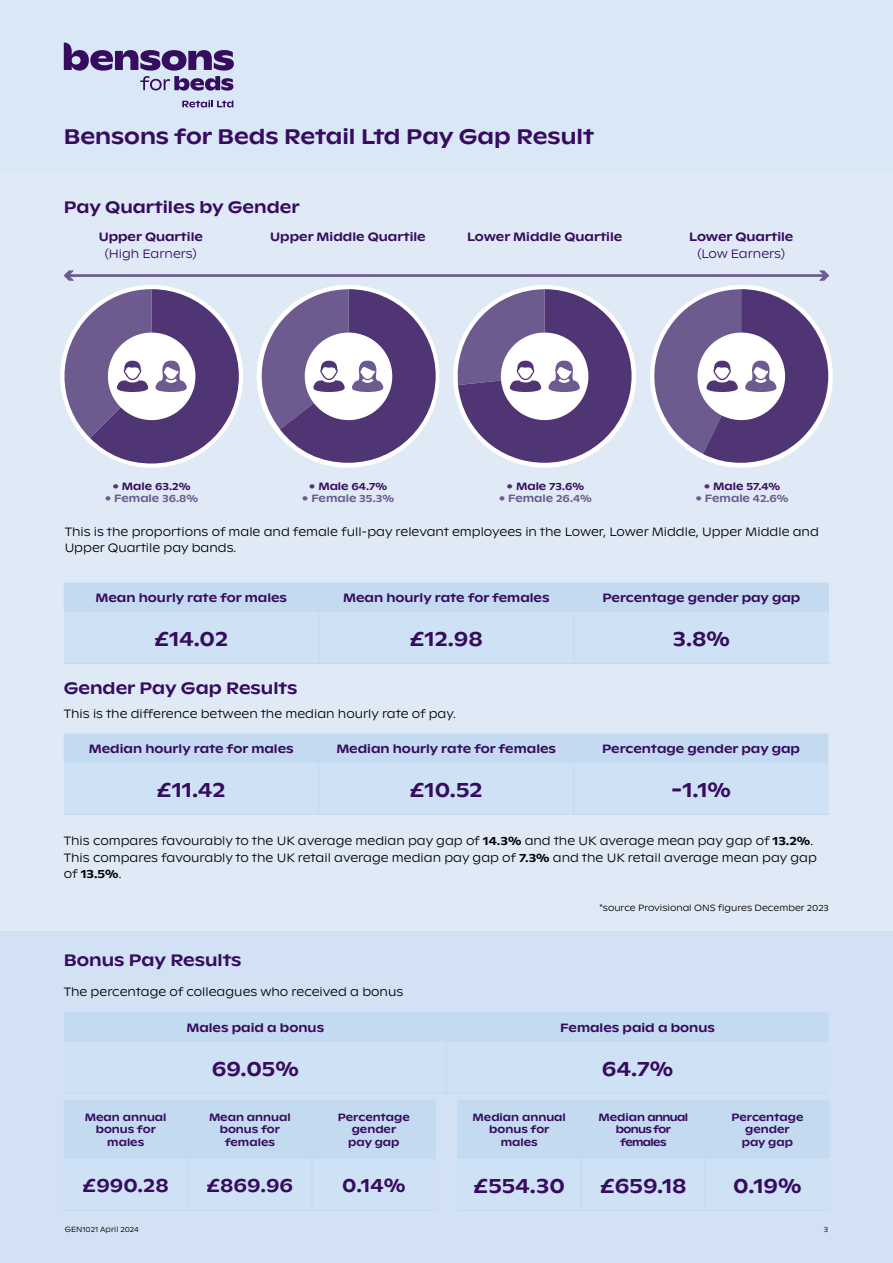
<style>
.page{position:relative;width:893px;height:1263px;background:#dae7f6}
.page>*{position:absolute;margin:0;border:0;box-sizing:border-box;transform-origin:0 0}
.t1{font:500 21px "Bensons Ginto Nord";color:#360c5e}
.t2{font:500 19.5px "Bensons Ginto Nord";color:#360c5e}
.t3{font:500 16.5px "Bensons Ginto Nord";color:#360c5e}
.t4{font:300 12px/16.5px "Bensons Ginto Nord";color:#000}
.t5{font:500 12px "Bensons Ginto Nord";color:#360c5e}
.t6{font:300 12px "Bensons Ginto Nord";color:#360c5e}
.t7{font:500 10.5px/12.6px "Bensons Ginto Nord";color:#360c5e;text-align:center}
.t8{font:500 10.5px "Bensons Ginto Nord";color:#6d5a8f}
.t9{font:500 10.5px/12.6px "Bensons Ginto Nord";letter-spacing:-.06em;color:#360c5e;text-align:center}
.t10{font:300 9px "Bensons Ginto Nord";color:#000}
.t11{font:300 7.5px "Bensons Ginto Nord";color:#000}
.s1{font-weight:300;color:#503574}
.s2{font-weight:300}
.s3{font-weight:500}
</style>
<div class="page">
<div style="left:0;top:171px;width:893px;height:760px;background:#e0eaf7"></div>
<div style="left:0;top:931px;width:893px;height:332px;background:#d2e2f4"></div>
<svg style="left:64px;top:583px;width:765px;height:80px;background:#cadef2"></svg>
<hr style="left:318px;top:612px;width:1px;height:51px;background:#c4daf1">
<hr style="left:573px;top:612px;width:1px;height:51px;background:#c4daf1">
<hr style="left:64px;top:663px;width:255px;height:1px;background:#c4daf1">
<hr style="left:319px;top:663px;width:255px;height:1px;background:#c4daf1">
<hr style="left:574px;top:663px;width:255px;height:1px;background:#c4daf1">
<div style="left:64px;top:1100px;width:372px;height:59px;background:#c4daf1"></div>
<hr style="left:187px;top:1159px;width:1px;height:50px;background:#c4daf1">
<hr style="left:311px;top:1159px;width:1px;height:50px;background:#c4daf1">
<hr style="left:64px;top:1209px;width:124px;height:2px;background:#c4daf1">
<hr style="left:188px;top:1209px;width:124px;height:2px;background:#c4daf1">
<hr style="left:312px;top:1209px;width:124px;height:2px;background:#c4daf1">
<div style="left:457px;top:1100px;width:372px;height:59px;background:#c4daf1"></div>
<hr style="left:581px;top:1159px;width:1px;height:50px;background:#c4daf1">
<hr style="left:705px;top:1159px;width:1px;height:50px;background:#c4daf1">
<hr style="left:457px;top:1209px;width:124px;height:2px;background:#c4daf1">
<hr style="left:581px;top:1209px;width:124px;height:2px;background:#c4daf1">
<hr style="left:705px;top:1209px;width:124px;height:2px;background:#c4daf1">
<div style="left:64px;top:1012px;width:765px;height:30px;background:#c4daf1"></div>
<hr style="left:446px;top:1042px;width:1px;height:50px;background:#c4daf1">
<hr style="left:64px;top:1092px;width:382px;height:1px;background:#c4daf1">
<hr style="left:446px;top:1092px;width:383px;height:1px;background:#c4daf1">
<hr style="left:67px;top:274px;width:759px;height:3px;background:#6d5a8f">
<svg style="left:63px;top:270px;width:12px;height:11px"></svg>
<svg style="left:818px;top:270px;width:12px;height:11px"></svg>
<svg style="left:182px;top:100px;width:51px;height:7px"></svg>
<svg style="left:64px;top:43px;width:170px;height:48px"></svg>
<svg style="left:64px;top:733px;width:765px;height:81px;background:#cbdef2"></svg>
<hr style="left:318px;top:763px;width:1px;height:51px;background:#c4daf1">
<hr style="left:573px;top:763px;width:1px;height:51px;background:#c4daf1">
<hr style="left:64px;top:814px;width:255px;height:1px;background:#c4daf1">
<hr style="left:319px;top:814px;width:255px;height:1px;background:#c4daf1">
<hr style="left:574px;top:814px;width:255px;height:1px;background:#c4daf1">
<svg style="left:60px;top:289px;width:179px;height:174px"></svg>
<svg style="left:257px;top:289px;width:179px;height:174px"></svg>
<svg style="left:453px;top:289px;width:178px;height:174px"></svg>
<svg style="left:650px;top:289px;width:178px;height:174px"></svg>
<h1 class="t1" style="left:64px;top:123px;width:532px">Bensons for Beds Retail Ltd Pay Gap Result</h1>
<h3 class="t3" style="left:64px;top:197px;width:237px">Pay Quartiles by Gender</h3>
<p class="t5" style="left:99px;top:229px;width:106px">Upper Quartile</p>
<p class="t5" style="left:270px;top:229px;width:157px">Upper Middle Quartile</p>
<p class="t5" style="left:467px;top:229px;width:157px">Lower Middle Quartile</p>
<p class="t6" style="left:105px;top:246px;width:94px">(High Earners)</p>
<p class="t5" style="left:689px;top:229px;width:106px">Lower Quartile</p>
<p class="t6" style="left:697px;top:246px;width:89px">(Low Earners)</p>
<p class="t7" style="left:112px;top:479px;width:79px"><span class="s1">•</span> Male 63.2%</p>
<p class="t8" style="left:105px;top:492px;width:95px"><span class="s2">•</span> Female 36.8%</p>
<p class="t7" style="left:309px;top:479px;width:80px"><span class="s1">•</span> Male 64.7%</p>
<p class="t8" style="left:302px;top:492px;width:94px"><span class="s2">•</span> Female 35.3%</p>
<p class="t7" style="left:507px;top:479px;width:79px"><span class="s1">•</span> Male 73.6%</p>
<p class="t8" style="left:499px;top:492px;width:95px"><span class="s2">•</span> Female 26.4%</p>
<p class="t7" style="left:704px;top:479px;width:78px"><span class="s1">•</span> Male 57.4%</p>
<p class="t8" style="left:695px;top:492px;width:95px"><span class="s2">•</span> Female 42.6%</p>
<p class="t4" style="left:65px;top:523px;width:756px">This is the proportions of male and female full-pay relevant employees in the Lower, Lower Middle, Upper Middle and<br>Upper Quartile pay bands.</p>
<p class="t5" style="left:96px;top:590px;width:193px">Mean hourly rate for males</p>
<p class="t5" style="left:343px;top:590px;width:208px">Mean hourly rate for females</p>
<p class="t5" style="left:602px;top:590px;width:199px">Percentage gender pay gap</p>
<h1 class="t1" style="left:154px;top:625px;width:75px">£14.02</h1>
<h1 class="t1" style="left:410px;top:625px;width:75px">£12.98</h1>
<h1 class="t1" style="left:673px;top:625px;width:59px">3.8%</h1>
<h3 class="t3" style="left:64px;top:678px;width:235px">Gender Pay Gap Results</h3>
<p class="t4" style="left:64px;top:705px;width:394px">This is the difference between the median hourly rate of pay.</p>
<p class="t5" style="left:89px;top:741px;width:206px">Median hourly rate for males</p>
<p class="t5" style="left:336px;top:741px;width:221px">Median hourly rate for females</p>
<p class="t5" style="left:602px;top:741px;width:199px">Percentage gender pay gap</p>
<h1 class="t1" style="left:157px;top:776px;width:70px">£11.42</h1>
<h1 class="t1" style="left:410px;top:776px;width:74px">£10.52</h1>
<h1 class="t1" style="left:671px;top:776px;width:61px">-1.1%</h1>
<p class="t4" style="left:64px;top:832px;width:755px">This compares favourably to the UK average median pay gap of <span class="s3">14.3%</span> and the UK average mean pay gap of <span class="s3">13.2%</span>.<br>This compares favourably to the UK retail average median pay gap of <span class="s3">7.3%</span> and the UK retail average mean pay gap of <span class="s3">13.5%</span>.</p>
<p class="t10" style="left:599px;top:902px;width:231px">*source Provisional ONS figures December 2023</p>
<h3 class="t3" style="left:64px;top:949px;width:179px">Bonus Pay Results</h3>
<p class="t4" style="left:64px;top:983px;width:341px">The percentage of colleagues who received a bonus</p>
<p class="t5" style="left:186px;top:1020px;width:139px">Males paid a bonus</p>
<p class="t5" style="left:560px;top:1020px;width:156px">Females paid a bonus</p>
<h1 class="t1" style="left:212px;top:1055px;width:89px">69.05%</h1>
<h1 class="t1" style="left:602px;top:1055px;width:73px">64.7%</h1>
<p class="t7" style="left:85px;top:1111px;width:83px">Mean annual bonus for males</p>
<p class="t7" style="left:209px;top:1111px;width:83px">Mean annual bonus for females</p>
<p class="t7" style="left:338px;top:1111px;width:73px">Percentage gender<br>pay gap</p>
<h2 class="t2" style="left:83px;top:1173px;width:88px">£990.28</h2>
<h2 class="t2" style="left:206px;top:1173px;width:88px">£869.96</h2>
<h2 class="t2" style="left:342px;top:1173px;width:65px">0.14%</h2>
<p class="t11" style="left:65px;top:1225px;width:76px">GEN1021 April 2024</p>
<p class="t7" style="left:473px;top:1111px;width:95px">Median annual bonus for males</p>
<p class="t9" style="left:599px;top:1111px;width:91px">Median annual bonus for females</p>
<p class="t7" style="left:731px;top:1111px;width:73px">Percentage gender<br>pay gap</p>
<h1 class="t1" style="left:474px;top:1172px;width:93px">£554.30</h1>
<h1 class="t1" style="left:600px;top:1172px;width:88px">£659.18</h1>
<h1 class="t1" style="left:733px;top:1172px;width:70px">0.19%</h1>
<p class="t11" style="left:824px;top:1225px;width:6px">3</p>
</div>
